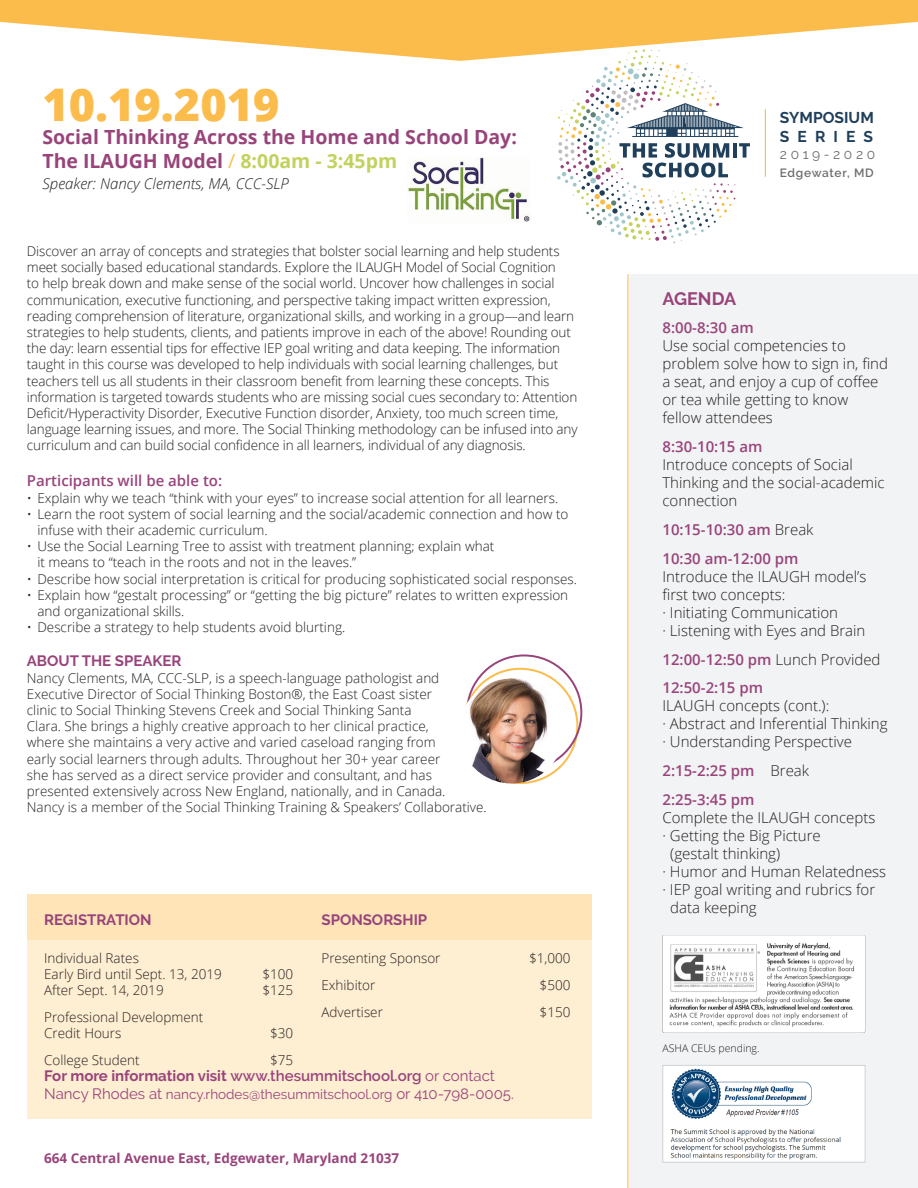
<style>
.page{position:relative;width:918px;height:1188px;background:#fff}
.page>*{position:absolute;margin:0;border:0;box-sizing:border-box;transform-origin:0 0}
.t1{font:800 45px "Open Sans";color:#fcbc4b}
.t2{font:700 19.5px/23.4px "Open Sans";color:#98447b}
.t3{font:700 18px "Raleway";color:#98447b}
.t4{font:700 15.6px/18.8px "Raleway";color:#1f3f5b}
.t5{font:300 15px/18px "Open Sans";color:#231f20}
.t6{font:600 15px "Open Sans";color:#98447b}
.t7{font:700 15px "Raleway";color:#98447b}
.t8{font:italic 300 15px "Open Sans";color:#231f20}
.t9{font:13.8px "Raleway";letter-spacing:.26em;color:#6c6d70}
.t10{font:300 13.5px/16.2px "Open Sans";color:#231f20}
.t11{font:13.5px "Raleway";color:#98447b}
.t12{font:700 13.5px "Open Sans";color:#98447b}
.t13{font:600 12px "Raleway";letter-spacing:.055em;color:#6c6d70}
.t14{font:300 10.5px "Open Sans";color:#231f20}
.s1{font-weight:400;color:#fcbc4b}
.s2{color:#c3d15e}
.s3{font-weight:600}
.s4{font-weight:400}
.s5{font-size:15px}
.s6{font-weight:300;color:#231f20}
</style>
<div class="page">
<svg style="left:0;top:0;width:918px;height:61px;fill:#fcbc4b"></svg>
<div style="left:27px;top:894px;width:564px;height:225px;background:#feeed2"></div>
<div style="left:27px;top:894px;width:564px;height:46px;background:#fee4b7"></div>
<div style="left:628px;top:274px;width:290px;height:914px;background:#f2f3f4"></div>
<img style="left:662px;top:935px;width:203px;height:98px">
<div style="left:662px;top:1065px;width:203px;height:97px;background:#fff;border:1px solid #d1d2d4"></div>
<hr style="left:627px;top:274px;width:2px;height:914px;background:#fdd38a">
<img style="left:407px;top:158px;width:124px;height:64px">
<img style="left:670px;top:1068px;width:171px;height:91px">
<hr style="left:765px;top:109px;width:1px;height:68px;background:#fcbc4a">
<svg style="left:557px;top:49px;width:193px;height:194px"></svg>
<img style="left:465px;top:678px;width:99px;height:106px">
<p class="t1" style="left:42px;top:70px;width:238px">10.19.2019</p>
<p class="t2" style="left:42px;top:125px;width:476px">Social Thinking Across the Home and School Day:<br>The ILAUGH Model <span class="s1">/</span> <span class="s2">8:00am - 3:45pm</span></p>
<p class="t8" style="left:42px;top:173px;width:248px">Speaker: Nancy Clements, MA, CCC-SLP</p>
<p class="t10" style="left:27px;top:243px;width:552px">Discover an array of concepts and strategies that bolster social learning and help students meet socially based educational standards. Explore the ILAUGH Model of Social Cognition<br>to help break down and make sense of the social world. Uncover how challenges in social communication, executive functioning, and perspective taking impact written expression, reading comprehension of literature, organizational skills, and working in a group—and learn strategies to help students, clients, and patients improve in each of the above! Rounding out the day: learn essential tips for effective IEP goal writing and data keeping. The information taught in this course was developed to help individuals with social learning challenges, but teachers tell us all students in their classroom benefit from learning these concepts. This information is targeted towards students who are missing social cues secondary to: Attention Deficit/Hyperactivity Disorder, Executive Function disorder, Anxiety, too much screen time, language learning issues, and more. The Social Thinking methodology can be infused into any curriculum and can build social confidence in all learners, individual of any diagnosis.</p>
<p class="t6" style="left:27px;top:471px;width:197px">Participants will be able to:</p>
<p class="t10" style="left:27px;top:489px;width:533px">• Explain why we teach “think with your eyes” to increase social attention for all learners.</p>
<p class="t10" style="left:37px;top:505px;width:533px;text-indent:-10px">• Learn the root system of social learning and the social/academic connection and how to infuse with their academic curriculum.</p>
<p class="t10" style="left:37px;top:538px;width:459px;text-indent:-10px">• Use the Social Learning Tree to assist with treatment planning; explain what it means to “teach in the roots and not in the leaves.”</p>
<p class="t10" style="left:27px;top:570px;width:552px">• Describe how social interpretation is critical for producing sophisticated social responses.</p>
<p class="t10" style="left:37px;top:586px;width:532px;text-indent:-10px">• Explain how “gestalt processing” or “getting the big picture” relates to written expression and organizational skills.</p>
<p class="t10" style="left:27px;top:619px;width:320px">• Describe a strategy to help students avoid blurting.</p>
<p class="t7" style="left:27px;top:653px;width:156px">ABOUT THE SPEAKER</p>
<p class="t10" style="left:27px;top:669px;width:461px">Nancy Clements, MA, CCC-SLP, is a speech-language pathologist and Executive Director of Social Thinking Boston®, the East Coast sister<br>clinic to Social Thinking Stevens Creek and Social Thinking Santa<br>Clara. She brings a highly creative approach to her clinical practice,<br>where she maintains a very active and varied caseload ranging from<br>early social learners through adults. Throughout her 30+ year career<br>she has served as a direct service provider and consultant, and has presented extensively across New England, nationally, and in Canada.<br>Nancy is a member of the Social Thinking Training &amp; Speakers’ Collaborative.</p>
<p class="t7" style="left:44px;top:912px;width:109px">REGISTRATION</p>
<p class="t10" style="left:44px;top:949px;width:179px">Individual Rates<br>Early Bird until Sept. 13, 2019</p>
<p class="t7" style="left:321px;top:912px;width:107px">SPONSORSHIP</p>
<p class="t10" style="left:321px;top:949px;width:121px">Presenting Sponsor</p>
<p class="t10" style="left:529px;top:949px;width:43px">$1,000</p>
<p class="t10" style="left:321px;top:976px;width:55px">Exhibitor</p>
<p class="t10" style="left:540px;top:976px;width:32px">$500</p>
<p class="t10" style="left:321px;top:1003px;width:63px">Advertiser</p>
<p class="t10" style="left:540px;top:1003px;width:32px">$150</p>
<p class="t10" style="left:262px;top:965px;width:32px">$100</p>
<p class="t10" style="left:44px;top:982px;width:121px">After Sept. 14, 2019</p>
<p class="t10" style="left:262px;top:982px;width:32px">$125</p>
<p class="t10" style="left:44px;top:1009px;width:161px">Professional Development</p>
<p class="t10" style="left:44px;top:1025px;width:79px">Credit Hours</p>
<p class="t10" style="left:270px;top:1025px;width:25px">$30</p>
<p class="t10" style="left:44px;top:1052px;width:97px">College Student</p>
<p class="t10" style="left:270px;top:1052px;width:25px">$75</p>
<p class="t7" style="left:44px;top:1068px;width:452px">For more information visit <span class="s3">www.thesummitschool.org</span> <span class="s4">or contact</span></p>
<p class="t11" style="left:44px;top:1087px;width:471px"><span class="s5">Nancy Rhodes at</span> nancy.rhodes@thesummitschool.org <span class="s5">or 410-798-0005.</span></p>
<p class="t12" style="left:44px;top:1148px;width:357px">664 Central Avenue East, Edgewater, Maryland 21037</p>
<p class="t4" style="left:780px;top:108px;width:96px">SYMPOSIUM<br>SERIES</p>
<p class="t9" style="left:780px;top:147px;width:97px">2019-2020</p>
<p class="t13" style="left:780px;top:166px;width:95px">Edgewater, MD</p>
<p class="t3" style="left:662px;top:288px;width:75px">AGENDA</p>
<p class="t6" style="left:662px;top:318px;width:93px">8:00-8:30 am</p>
<p class="t5" style="left:662px;top:337px;width:227px">Use social competencies to problem solve how to sign in, find a seat, and enjoy a cup of coffee or tea while getting to know fellow attendees</p>
<p class="t6" style="left:662px;top:436px;width:101px">8:30-10:15 am</p>
<p class="t5" style="left:662px;top:455px;width:224px">Introduce concepts of Social<br>Thinking and the social-academic connection</p>
<p class="t6" style="left:662px;top:519px;width:153px">10:15-10:30 am <span class="s6">Break</span></p>
<p class="t6" style="left:662px;top:548px;width:138px">10:30 am-12:00 pm</p>
<p class="t5" style="left:662px;top:567px;width:205px">Introduce the ILAUGH model’s first two concepts:</p>
<p class="t5" style="left:662px;top:603px;width:177px">· Initiating Communication</p>
<p class="t5" style="left:662px;top:621px;width:204px">· Listening with Eyes and Brain</p>
<p class="t6" style="left:662px;top:649px;width:220px">12:00-12:50 pm <span class="s6">Lunch Provided</span></p>
<p class="t6" style="left:662px;top:678px;width:102px">12:50-2:15 pm</p>
<p class="t5" style="left:662px;top:697px;width:168px">ILAUGH concepts (cont.):</p>
<p class="t5" style="left:662px;top:715px;width:227px">· Abstract and Inferential Thinking</p>
<p class="t5" style="left:662px;top:733px;width:191px">· Understanding Perspective</p>
<p class="t6" style="left:662px;top:760px;width:148px">2:15-2:25 pm <span class="s6">Break</span></p>
<p class="t6" style="left:662px;top:789px;width:94px">2:25-3:45 pm</p>
<p class="t5" style="left:662px;top:808px;width:214px">Complete the ILAUGH concepts</p>
<p class="t5" style="left:670px;top:826px;width:152px;text-indent:-8px">· Getting the Big Picture (gestalt thinking)</p>
<p class="t5" style="left:662px;top:862px;width:225px">· Humor and Human Relatedness</p>
<p class="t5" style="left:670px;top:880px;width:206px;text-indent:-8px">· IEP goal writing and rubrics for data keeping</p>
<p class="t14" style="left:662px;top:1040px;width:99px">ASHA CEUs pending.</p>
</div>
